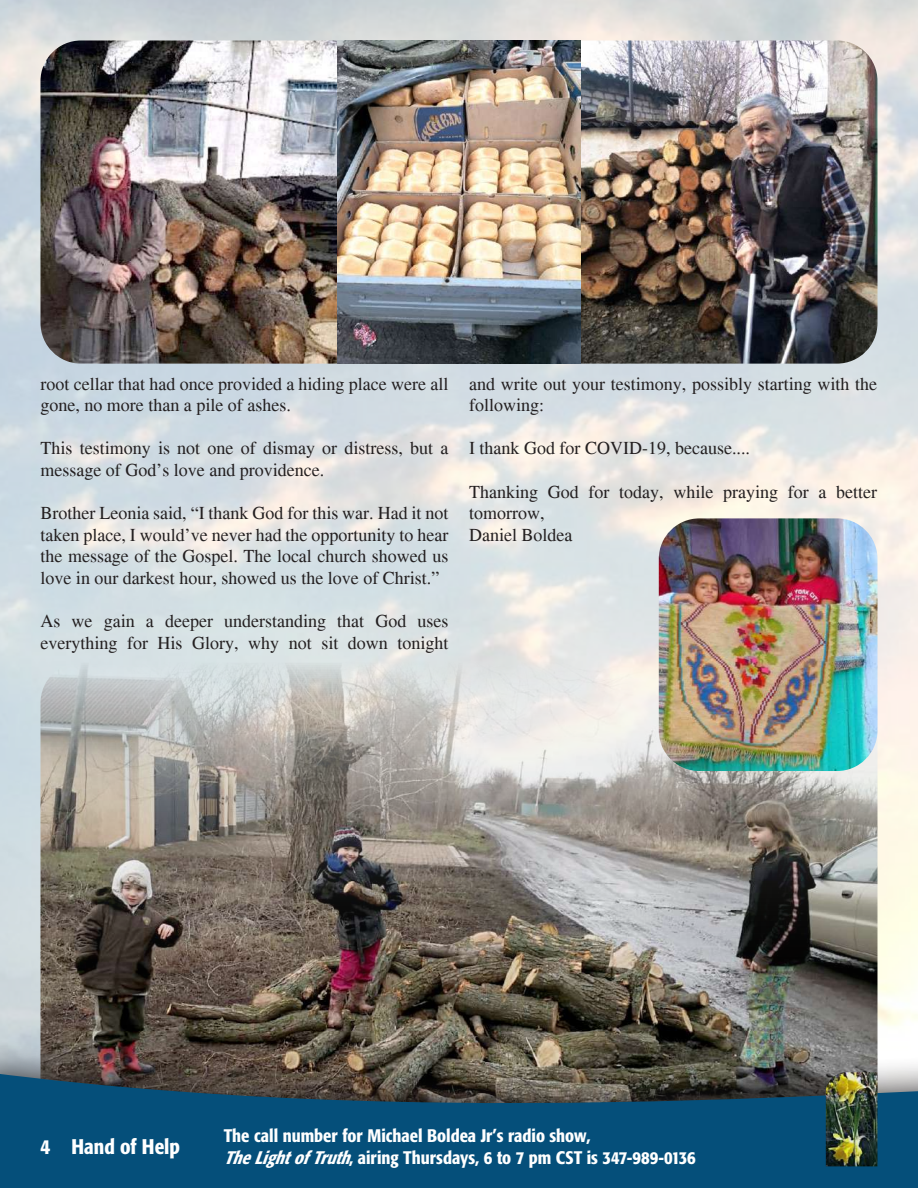
<style>
.page{position:relative;width:918px;height:1188px;background:#fff}
.page>*{position:absolute;margin:0;border:0;box-sizing:border-box;transform-origin:0 0}
.t1{font:500 condensed 21px "Formata";color:#fff}
.t2{font:18px/21.6px "Times";color:#231f20}
.t3{font:500 condensed 18px/21.6px "Formata";color:#fff}
.s1{font-style:italic}
</style>
<div class="page">
<img style="left:40px;top:662px;width:838px;height:377px">
<img style="left:40px;top:40px;width:838px;height:324px">
<img style="left:659px;top:518px;width:219px;height:253px">
<div style="left:0;top:1039px;width:918px;height:149px;background:#231f20;opacity:.8"></div>
<svg style="left:0;top:1072px;width:918px;height:116px;background:#144e6e"></svg>
<img style="left:826px;top:1072px;width:52px;height:94px">
<p class="t2" style="left:40px;top:373px;width:410px">root cellar that had once provided a hiding place were all gone, no more than a pile of ashes.</p>
<p class="t2" style="left:40px;top:437px;width:410px">This testimony is not one of dismay or distress, but a message of God’s love and providence.</p>
<p class="t2" style="left:40px;top:502px;width:410px;text-align:justify">Brother Leonia said, “I thank God for this war. Had it not taken place, I would’ve never had the opportunity to hear the message of the Gospel. The local church showed us love in our darkest hour, showed us the love of Christ.”</p>
<p class="t2" style="left:40px;top:610px;width:409px">As we gain a deeper understanding that God uses everything for His Glory, why not sit down tonight</p>
<p class="t2" style="left:469px;top:373px;width:410px">and write out your testimony, possibly starting with the following:</p>
<p class="t2" style="left:469px;top:437px;width:282px">I thank God for COVID-19, because....</p>
<p class="t2" style="left:469px;top:481px;width:410px">Thanking God for today, while praying for a better tomorrow,<br>Daniel Boldea</p>
<p class="t1" style="left:40px;top:1134px;width:141px">4 Hand of Help</p>
<p class="t3" style="left:224px;top:1125px;width:474px">The call number for Michael Boldea Jr’s radio show,<br><span class="s1">TheLightofTruth</span>, airing Thursdays, 6 to 7 pm CST is 347-989-0136</p>
</div>
